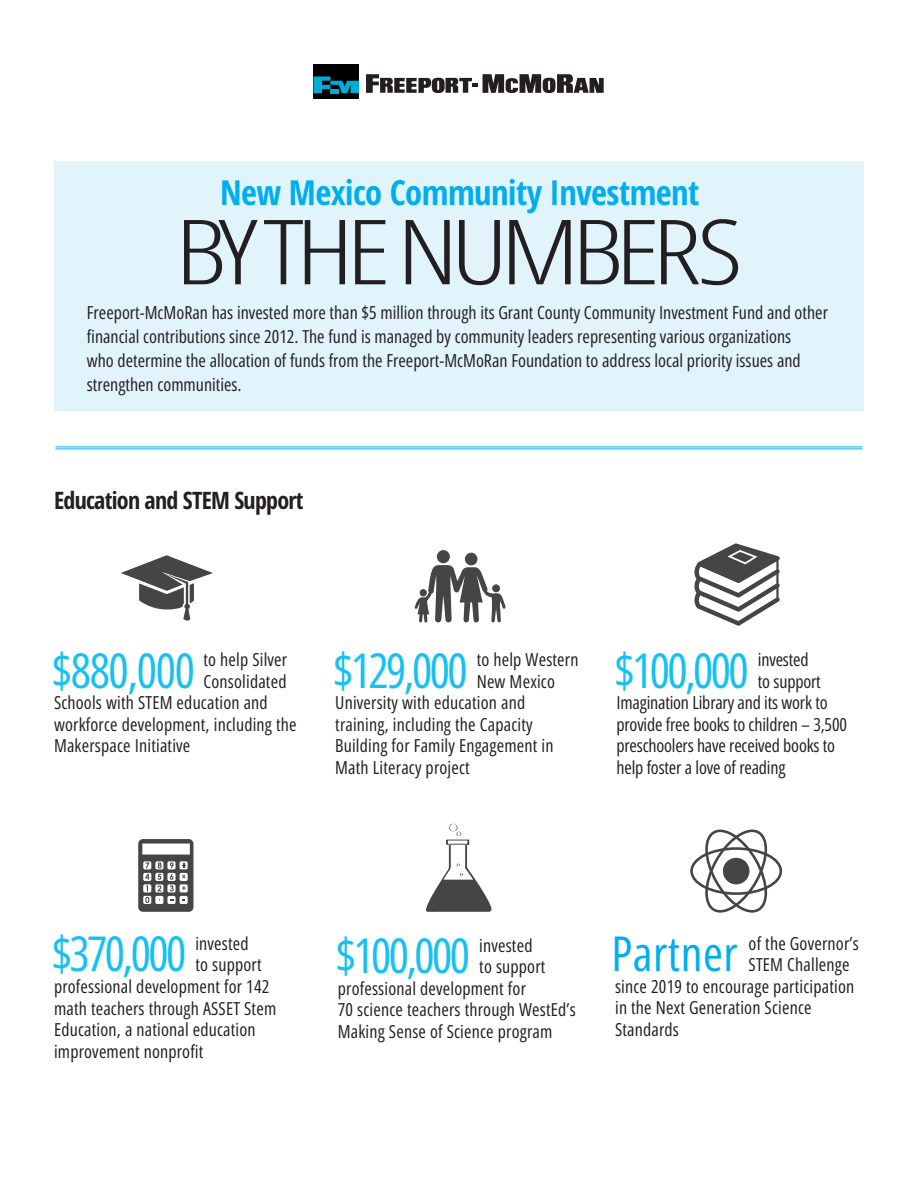
<style>
.page{position:relative;width:918px;height:1188px;background:#fff}
.page>*{position:absolute;margin:0;border:0;box-sizing:border-box;transform-origin:0 0}
.t1{font:300 90px "Open Sans Hebrew Condensed";letter-spacing:-.07em;color:#231f20;scale:1.3 1}
.t2{font:48.3px "Open Sans Hebrew Condensed";letter-spacing:-.055em;color:#15c0f2}
.t3{font:48.3px "Open Sans Hebrew Condensed";letter-spacing:.01em;color:#00aeef}
.t4{font:700 34.5px "Open Sans Hebrew Condensed";letter-spacing:-.015em;color:#00aeef}
.t5{font:700 24px "Open Sans Hebrew Condensed";letter-spacing:-.03em;color:#231f20}
.t6{font:18px/24px "Open Sans Hebrew Condensed";letter-spacing:.01em;color:#231f20}
.t7{font:18px "Open Sans Hebrew Condensed";letter-spacing:-.01em;color:#231f20}
</style>
<div class="page">
<div style="left:54px;top:161px;width:810px;height:250px;background:#e1f4fc"></div>
<svg style="left:366px;top:74px;width:238px;height:19px"></svg>
<div style="left:313px;top:65px;width:46px;height:34px;background:#000001"></div>
<svg style="left:313px;top:76px;width:46px;height:17px"></svg>
<hr style="left:56px;top:446px;width:806px;height:1px;background:#00aeef">
<hr style="left:56px;top:448px;width:806px;height:1px;background:#00aeef">
<svg style="left:414px;top:565px;width:92px;height:58px"></svg>
<div style="left:437px;top:550px;width:13px;height:13px;background:#454545;border-radius:50%"></div>
<div style="left:465px;top:553px;width:13px;height:13px;background:#454545;border-radius:50%"></div>
<div style="left:492px;top:584px;width:8px;height:8px;background:#454545;border-radius:50%"></div>
<div style="left:420px;top:589px;width:7px;height:7px;background:#454545;border-radius:50%"></div>
<svg style="left:694px;top:543px;width:86px;height:83px"></svg>
<svg style="left:138px;top:839px;width:55px;height:73px"></svg>
<svg style="left:426px;top:823px;width:66px;height:89px"></svg>
<svg style="left:690px;top:830px;width:92px;height:83px"></svg>
<div style="left:723px;top:858px;width:26px;height:26px;background:#454545;border-radius:50%"></div>
<svg style="left:121px;top:555px;width:92px;height:66px"></svg>
<p class="t4" style="left:220px;top:173px;width:481px">New Mexico Community Investment</p>
<p class="t1" style="left:175px;top:201px;width:439px">BY THE NUMBERS</p>
<p class="t6" style="left:87px;top:301px;width:743px">Freeport-McMoRan has invested more than $5 million through its Grant County Community Investment Fund and other financial contributions since 2012. The fund is managed by community leaders representing various organizations<br>who determine the allocation of funds from the Freeport-McMoRan Foundation to address local priority issues and strengthen communities.</p>
<p class="t5" style="left:54px;top:487px;width:251px">Education and STEM Support</p>
<p class="t2" style="left:52px;top:643px;width:145px">$880,000</p>
<p class="t6" style="left:204px;top:648px;width:85px">to help Silver</p>
<p class="t6" style="left:204px;top:670px;width:85px">Consolidated</p>
<p class="t6" style="left:54px;top:691px;width:215px">Schools with STEM education and</p>
<p class="t6" style="left:54px;top:713px;width:244px">workforce development, including the</p>
<p class="t6" style="left:54px;top:734px;width:138px">Makerspace Initiative</p>
<p class="t2" style="left:333px;top:643px;width:136px">$129,000</p>
<p class="t6" style="left:477px;top:648px;width:103px">to help Western</p>
<p class="t6" style="left:477px;top:670px;width:80px">New Mexico</p>
<p class="t6" style="left:335px;top:691px;width:192px">University with education and</p>
<p class="t6" style="left:335px;top:713px;width:199px">training, including the Capacity</p>
<p class="t6" style="left:335px;top:734px;width:220px">Building for Family Engagement in</p>
<p class="t6" style="left:335px;top:756px;width:136px">Math Literacy project</p>
<p class="t2" style="left:614px;top:643px;width:136px">$100,000</p>
<p class="t7" style="left:758px;top:649px;width:52px">invested</p>
<p class="t7" style="left:758px;top:671px;width:64px">to support</p>
<p class="t7" style="left:616px;top:692px;width:213px">Imagination Library and its work to</p>
<p class="t7" style="left:616px;top:714px;width:232px">provide free books to children – 3,500</p>
<p class="t7" style="left:616px;top:736px;width:220px">preschoolers have received books to</p>
<p class="t7" style="left:616px;top:757px;width:171px">help foster a love of reading</p>
<p class="t2" style="left:52px;top:927px;width:136px">$370,000</p>
<p class="t6" style="left:195px;top:932px;width:55px">invested</p>
<p class="t6" style="left:195px;top:954px;width:68px">to support</p>
<p class="t6" style="left:54px;top:975px;width:217px">professional development for 142</p>
<p class="t6" style="left:54px;top:997px;width:224px">math teachers through ASSET Stem</p>
<p class="t6" style="left:54px;top:1018px;width:203px">Education, a national education</p>
<p class="t6" style="left:54px;top:1040px;width:151px">improvement nonprofit</p>
<p class="t2" style="left:336px;top:928px;width:136px">$100,000</p>
<p class="t6" style="left:479px;top:934px;width:55px">invested</p>
<p class="t6" style="left:479px;top:955px;width:68px">to support</p>
<p class="t6" style="left:338px;top:977px;width:190px">professional development for</p>
<p class="t6" style="left:338px;top:999px;width:240px">70 science teachers through WestEd’s</p>
<p class="t6" style="left:338px;top:1020px;width:216px">Making Sense of Science program</p>
<p class="t3" style="left:612px;top:926px;width:128px">Partner</p>
<p class="t6" style="left:749px;top:932px;width:112px">of the Governor’s</p>
<p class="t6" style="left:749px;top:953px;width:102px">STEM Challenge</p>
<p class="t6" style="left:615px;top:975px;width:241px">since 2019 to encourage participation</p>
<p class="t6" style="left:615px;top:996px;width:198px">in the Next Generation Science</p>
<p class="t6" style="left:615px;top:1018px;width:65px">Standards</p>
</div>
